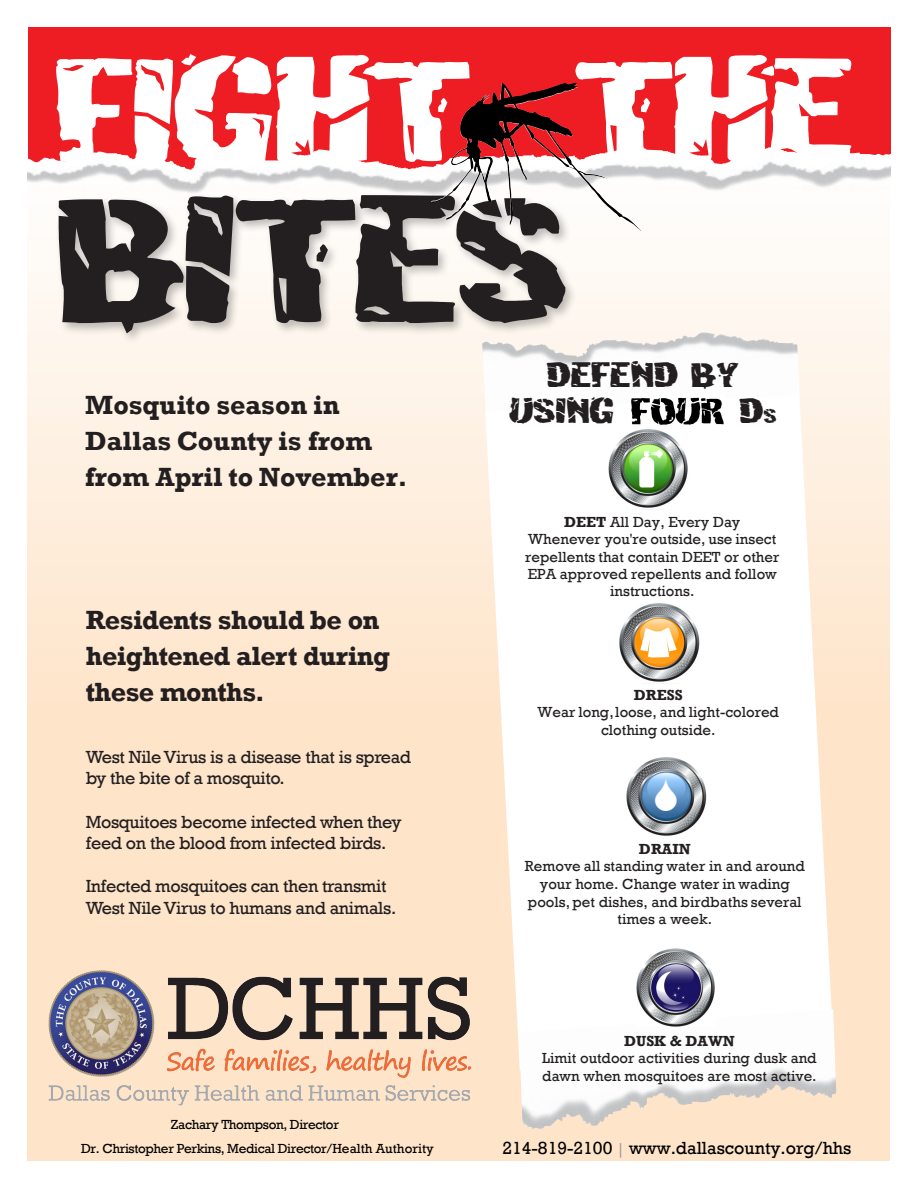
<style>
.page{position:relative;width:918px;height:1188px;background:#fff}
.page>*{position:absolute;margin:0;border:0;box-sizing:border-box;transform-origin:0 0}
.t1{font:185.25px "Hulkbusters";letter-spacing:-.02em;color:#231f20}
.t2{font:150px "Hulkbusters";letter-spacing:-.02em;color:#fff}
.t3{font:36px/36px "Hulkbusters";color:#231f20}
.t4{font:700 27px/36px "Rockwell";color:#231f20}
.t5{font:700 27px/36px "Rockwell";letter-spacing:-.02em;color:#231f20}
.t6{font:18px/21.6px "Rockwell";letter-spacing:-.02em;color:#231f20}
.t7{font:18px "Rockwell";color:#000}
.t8{font:15px/17.2px "Rockwell";color:#231f20;text-align:center}
.t9{font:700 15px "Rockwell";color:#231f20}
.t10{font:13.5px/24px "Rockwell";letter-spacing:-.025em;color:#000;text-align:center}
.s1{font-style:inherit}
.s2{font-size:21px}
.s3{font-weight:700}
.s4{font-size:15.9px;color:#9a9a9a}
</style>
<div class="page">
<div style="left:28px;top:27px;width:863px;height:169px;background:#ee1d23"></div>
<img style="left:246px;top:147px;width:525px;height:22px">
<div style="left:28px;top:169px;width:862px;height:991px;background:linear-gradient(to bottom,#fcf7f1,#fee0bf)"></div>
<div style="left:55px;top:191px;width:522px;height:153px;background:#231f20;opacity:.3"></div>
<img style="left:482px;top:332px;width:318px;height:81px">
<svg style="left:485px;top:395px;width:349px;height:676px"></svg>
<img style="left:519px;top:1033px;width:281px;height:96px">
<img style="left:600px;top:429px;width:94px;height:80px">
<img style="left:624px;top:757px;width:87px;height:80px">
<img style="left:613px;top:603px;width:96px;height:80px">
<img style="left:431px;top:83px;width:139px;height:133px">
<img style="left:636px;top:946px;width:80px;height:81px">
<svg style="left:640px;top:627px;width:37px;height:31px"></svg>
<img style="left:631px;top:394px;width:94px;height:34px">
<img style="left:42px;top:962px;width:437px;height:153px">
<svg style="left:655px;top:778px;width:22px;height:33px"></svg>
<p class="t2" style="left:56px;top:47px;width:801px">FIGHT THE</p>
<p class="t1" style="left:58px;top:181px;width:513px">BITES</p>
<p class="t4" style="left:85px;top:387px;width:324px">Mosquito season in<br>Dallas County is <span class="s1">from </span>from April to November.</p>
<p class="t5" style="left:86px;top:602px;width:306px">Residents should be on heightened alert during these months.</p>
<p class="t6" style="left:86px;top:746px;width:327px">West Nile Virus is a disease that is spread by the bite of a mosquito.</p>
<p class="t6" style="left:86px;top:811px;width:317px">Mosquitoes become infected when they feed on the blood from infected birds.</p>
<p class="t6" style="left:86px;top:876px;width:312px">Infected mosquitoes can then transmit<br>West Nile Virus to humans and animals.</p>
<p class="t10" style="left:81px;top:1113px;width:354px">Zachary Thompson, Director<br>Dr. Christopher Perkins, Medical Director/Health Authority</p>
<p class="t3" style="left:509px;top:359px;width:231px;text-indent:38px">DEFEND BY<br>USING</p>
<p class="t3" style="left:740px;top:395px;width:39px">D<span class="s2">s</span></p>
<p class="t8" style="left:525px;top:514px;width:256px"><span class="s3">DEET</span> All Day, Every Day<br>Whenever you're outside, use insect repellents that contain DEET or other<br>EPA approved repellents and follow instructions.</p>
<p class="t8" style="left:538px;top:686px;width:243px"><span class="s3">DRESS<br></span>Wear long, loose, and light-colored clothing outside.</p>
<p class="t9" style="left:639px;top:839px;width:53px">DRAIN</p>
<p class="t8" style="left:525px;top:858px;width:281px;line-height:17.7px">Remove all standing water in and around your home. Change water in wading pools, pet dishes, and birdbaths several times a week.</p>
<p class="t9" style="left:624px;top:1031px;width:112px">DUSK &amp; DAWN</p>
<p class="t8" style="left:542px;top:1050px;width:276px;line-height:17.7px;text-align:left">Limit outdoor activities during dusk and dawn when mosquitoes are most active.</p>
<p class="t7" style="left:502px;top:1138px;width:351px">214-819-2100 <span class="s4">|</span> www.dallascounty.org/hhs</p>
</div>
